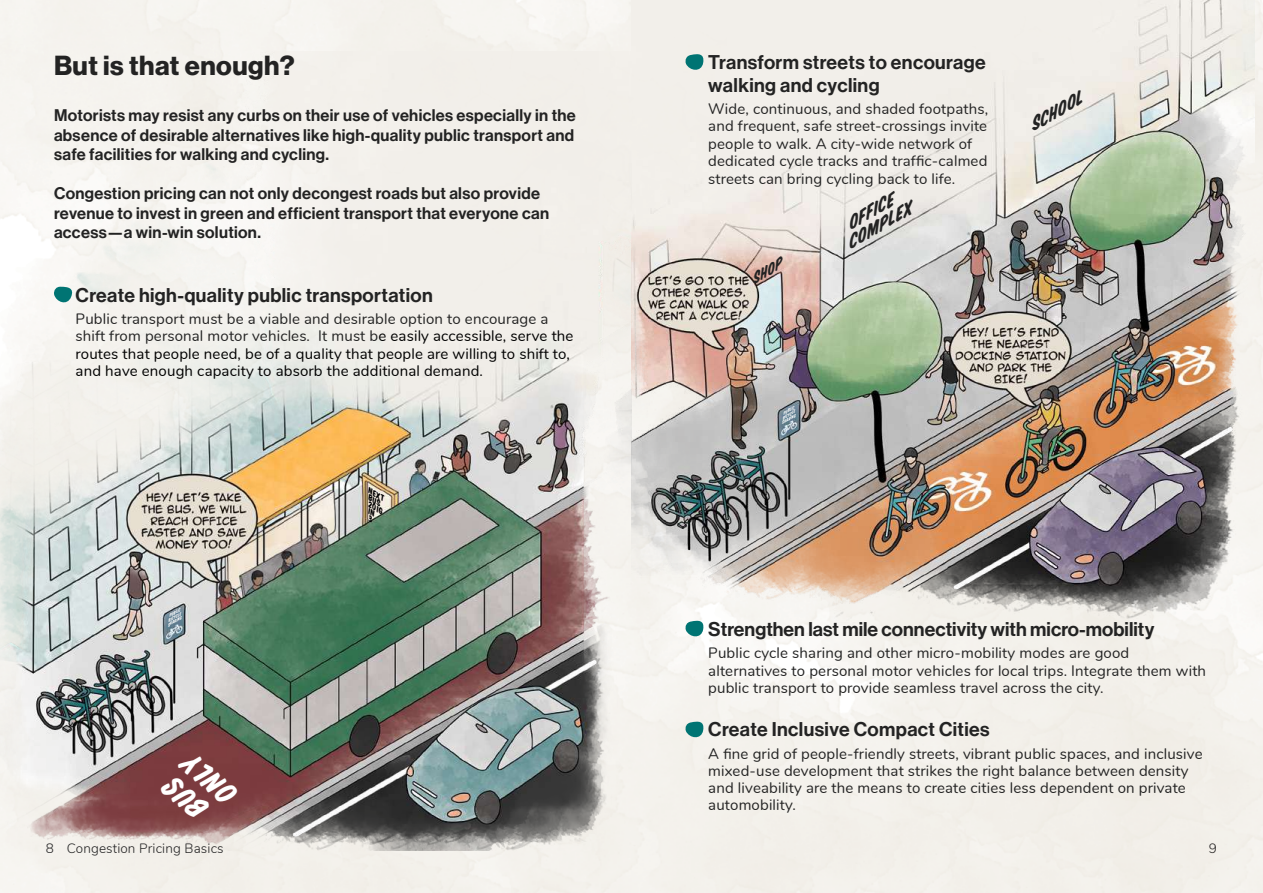
<style>
.page{position:relative;width:1263px;height:893px;background:#fff}
.page>*{position:absolute;margin:0;border:0;box-sizing:border-box;transform-origin:0 0}
.t1{font:italic 28.05px/30px "Komika Title";color:#fff;text-align:center;scale:1.19 1}
.t2{font:27px "N Haas Grotesk DS Pro 75 Bd";letter-spacing:.02em;color:#232323}
.t3{font:19.5px/22.5px "N Haas Grotesk DS Pro 65 Md";letter-spacing:.02em;color:#232323}
.t4{font:16.5px/19.5px "N Haas Grotesk DS Pro 65 Md";letter-spacing:.02em;color:#232323;text-align:justify}
.t5{font:italic 16.5px/16.5px "Komika Title";color:#232323;text-align:center;scale:1.33 1}
.t6{font:15px/17.2px "Nunito";letter-spacing:.01em;color:#232323}
.t7{font:15px/17.2px "Nunito";letter-spacing:.01em;color:#000}
.t8{font:300 13.5px "Nunito";letter-spacing:.01em;color:#232324}
.t9{font:italic 13.5px "Komika Title";color:#232323;scale:1.33 1}
.t10{font:300 13.5px "Nunito";color:#252323}
.t11{font:italic 7.5px "Komika Title";color:#000;scale:1.33 1}
.t12{font:italic 3.75px "Komika Title";color:#fefefe;scale:1.33 1}
.s1{color:#232323}
</style>
<div class="page">
<img style="left:632px;top:0;width:623px;height:893px">
<img style="left:0;top:51px;width:631px;height:799px">
<svg style="left:53px;top:286px;width:22px;height:20px"></svg>
<svg style="left:684px;top:53px;width:21px;height:20px"></svg>
<svg style="left:684px;top:720px;width:21px;height:20px"></svg>
<svg style="left:684px;top:620px;width:21px;height:19px"></svg>
<svg style="left:368px;top:493px;width:12px;height:30px"></svg>
<h2 class="t2" style="left:54px;top:50px;width:242px">But is that enough?</h2>
<p class="t4" style="left:54px;top:106px;width:523px">Motorists may resist any curbs on their use of vehicles especially in the absence of desirable alternatives like high-quality public transport and safe facilities for walking and cycling.</p>
<p class="t4" style="left:54px;top:184px;width:497px;text-align:left">Congestion pricing can not only decongest roads but also provide revenue to invest in green and efficient transport that everyone can access—a win-win solution.</p>
<h3 class="t3" style="left:76px;top:284px;width:359px">Create high-quality public transportation</h3>
<p class="t7" style="left:76px;top:310px;width:499px"><span class="s1">Public transport must be a viable and desirable option to encourage a shift from personal motor vehicles. It must b</span>e easily accessible, serve the routes that people need, be of a quality that people are willing to shift to, and have enough capacity to absorb the additional demand.</p>
<p class="t12" style="left:168px;top:613px;width:11px;rotate:-30deg">public</p>
<p class="t12" style="left:167px;top:618px;width:12px;rotate:-30deg">bicycle</p>
<p class="t12" style="left:166px;top:623px;width:13px;rotate:-30deg">sharing</p>
<h1 class="t1" style="left:202px;top:834px;width:53px;rotate:-139deg">BUS only</h1>
<p class="t11" style="left:373px;top:486px;width:15px;rotate:30deg">next</p>
<p class="t11" style="left:373px;top:500px;width:14px;rotate:30deg">201G</p>
<h3 class="t3" style="left:708px;top:51px;width:279px">Transform streets to encourage walking and cycling</h3>
<p class="t6" style="left:708px;top:99px;width:281px">Wide, continuous, and shaded footpaths, and frequent, safe street-crossings invite people to walk. A city-wide network of dedicated cycle tracks and traffic-calmed streets can bring cycling back to life.</p>
<p class="t9" style="left:747px;top:270px;width:27px;rotate:-30deg">shop</p>
<p class="t5" style="left:834px;top:222px;width:56px;rotate:-30deg">office complex</p>
<p class="t5" style="left:1026px;top:118px;width:46px;rotate:-30deg">SCHOOL</p>
<p class="t12" style="left:782px;top:411px;width:11px;rotate:-30deg">public</p>
<p class="t12" style="left:781px;top:416px;width:12px;rotate:-30deg">bicycle</p>
<p class="t12" style="left:780px;top:421px;width:13px;rotate:-30deg">sharing</p>
<h3 class="t3" style="left:708px;top:618px;width:447px">Strengthen last mile connectivity with micro-mobility</h3>
<p class="t6" style="left:708px;top:644px;width:499px">Public cycle sharing and other micro-mobility modes are good alternatives to personal motor vehicles for local trips. Integrate them with public transport to provide seamless travel across the city.</p>
<h3 class="t3" style="left:708px;top:718px;width:283px">Create Inclusive Compact Cities</h3>
<p class="t6" style="left:708px;top:744px;width:496px">A fine grid of people-friendly streets, vibrant public spaces, and inclusive mixed-use development that strikes the right balance between density and liveability are the means to create cities less dependent on private automobility.</p>
<p class="t8" style="left:46px;top:838px;width:179px">8 Congestion Pricing Basics</p>
<p class="t10" style="left:1209px;top:838px;width:10px">9</p>
</div>
